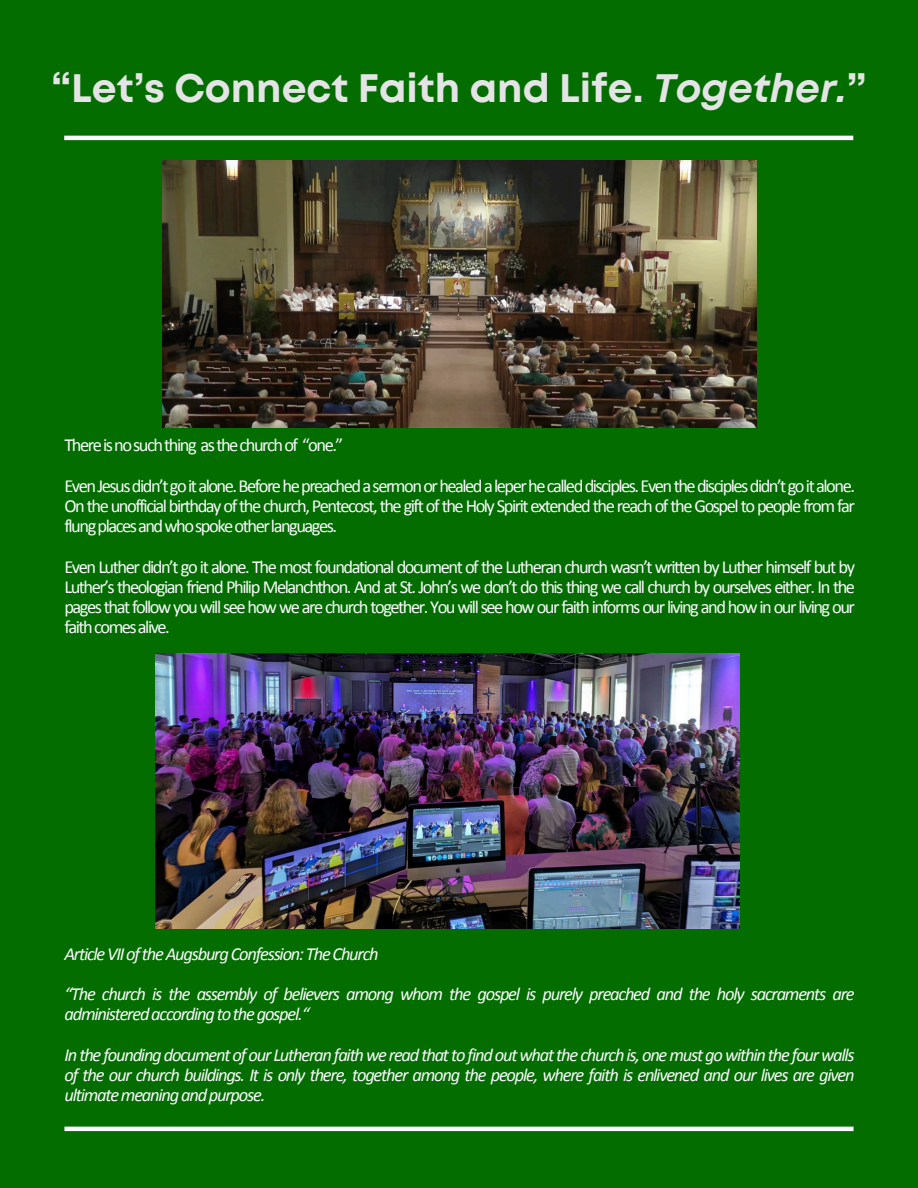
<style>
.page{position:relative;width:918px;height:1188px;background:#036d00}
.page>*{position:absolute;margin:0;border:0;box-sizing:border-box;transform-origin:0 0}
.t1{font:700 39.75px "Mont";color:#e4e4e6}
.t2{font:18.45px/20.2px "Calibri";letter-spacing:-.08em;color:#f9fafd;text-align:justify}
.t3{font:italic 18.45px/20.2px "Calibri";letter-spacing:-.065em;color:#f9fafd}
.s1{font-style:italic}
</style>
<div class="page">
<hr style="left:64px;top:136px;width:789px;height:4px;background:#f9fafd">
<hr style="left:64px;top:1127px;width:790px;height:4px;background:#f9fafd">
<img style="left:156px;top:654px;width:584px;height:274px">
<img style="left:162px;top:160px;width:594px;height:267px">
<p class="t1" style="left:51px;top:73px;width:816px">“Let’s Connect Faith and Life. <span class="s1">Together.</span>”</p>
<p class="t2" style="left:64px;top:436px;width:280px">Thereisnosuchthing asthechurchof “one.”</p>
<p class="t2" style="left:64px;top:477px;width:792px">EvenJesusdidn’tgoitalone.Beforehepreachedasermonorhealedaleperhecalleddisciples.Eventhedisciplesdidn’tgoitalone.<br>On the unofficial birthday of the church, Pentecost, the gift of the Holy Spirit extended the reach of the Gospel to people from far flungplacesandwhospokeotherlanguages.</p>
<p class="t2" style="left:64px;top:558px;width:792px">Even Luther didn’t go it alone. The most foundational document of the Lutheran church wasn’t written by Luther himself but by Luther’s theologian friend Philip Melanchthon. And at St. John’s we don’t do this thing we call church by ourselves either. In the pages that follow you will see how we are church together. You will see how our faith informs our living and how in our living our faithcomesalive.</p>
<p class="t3" style="left:64px;top:945px;width:316px">Article VII of the Augsburg Confession: The Church</p>
<p class="t3" style="left:64px;top:986px;width:792px">“The church is the assembly of believers among whom the gospel is purely preached and the holy sacraments are administered according to the gospel.“</p>
<p class="t3" style="left:64px;top:1046px;width:792px;text-align:justify">In the founding document of our Lutheran faith we read that to find out what the church is, one must go within the four walls of the our church buildings. It is only there, together among the people, where faith is enlivened and our lives are given ultimate meaning and purpose.</p>
</div>
